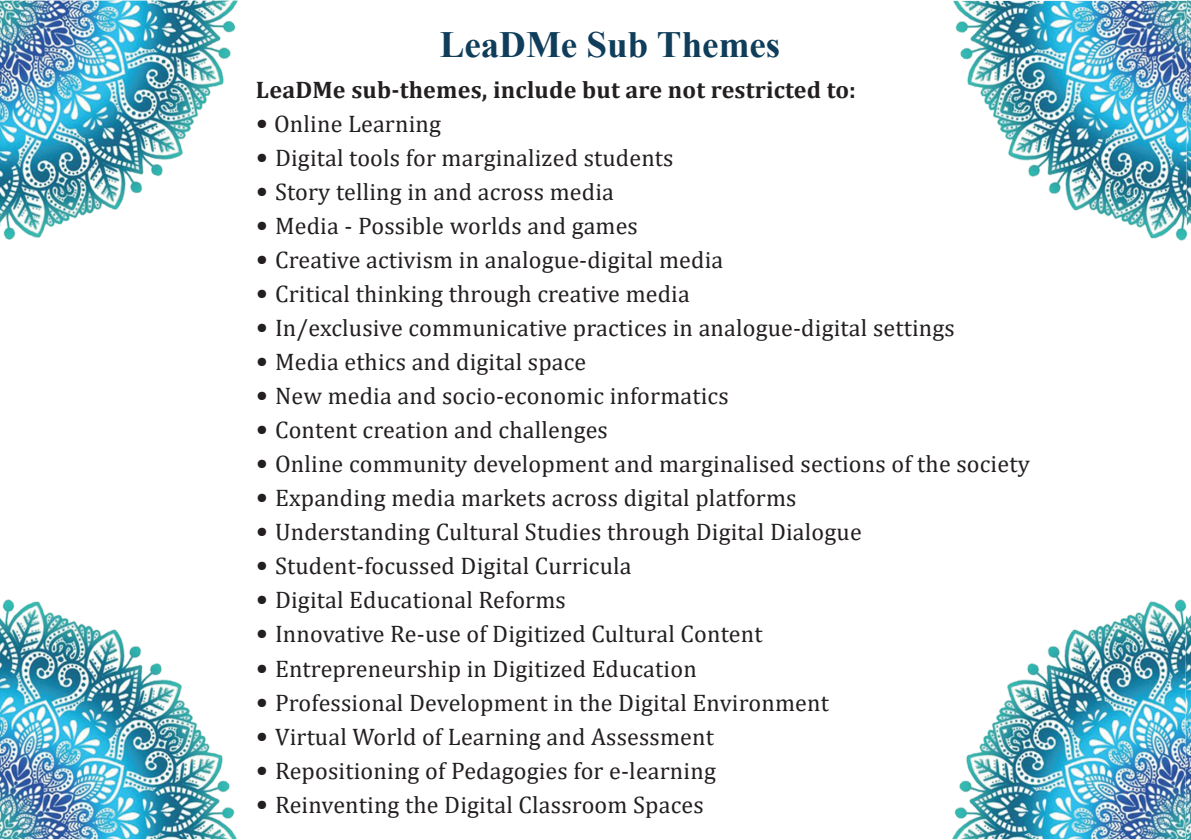
<style>
.page{position:relative;width:1191px;height:840px;background:#fff}
.page>*{position:absolute;margin:0;border:0;box-sizing:border-box;transform-origin:0 0}
.t1{font:700 37px "Times New Roman";color:#0f3d5a}
.t2{font:24px "Cambria";letter-spacing:.01em;color:#231f20}
.t3{font:700 24px "Cambria";letter-spacing:.01em;color:#231f20}
.s1{font-size:28px}
</style>
<div class="page">
<img style="left:0;top:0;width:238px;height:240px">
<img style="left:953px;top:0;width:233px;height:241px">
<img style="left:0;top:599px;width:237px;height:240px">
<img style="left:952px;top:599px;width:233px;height:240px">
<img style="left:1186px;top:0;width:5px;height:238px">
<img style="left:1185px;top:602px;width:6px;height:237px">
<h1 class="t1" style="left:440px;top:18px;width:342px">LeaDMe Sub Themes</h1>
<p class="t3" style="left:256px;top:73px;width:601px">LeaDMe sub-themes, include but are not restricted to:</p>
<p class="t2" style="left:256px;top:109px;width:186px"><span class="s1">•</span> Online Learning</p>
<p class="t2" style="left:256px;top:143px;width:419px"><span class="s1">•</span> Digital tools for marginalized students</p>
<p class="t2" style="left:256px;top:177px;width:359px"><span class="s1">•</span> Story telling in and across media</p>
<p class="t2" style="left:256px;top:211px;width:383px"><span class="s1">•</span> Media - Possible worlds and games</p>
<p class="t2" style="left:256px;top:245px;width:469px"><span class="s1">•</span> Creative activism in analogue-digital media</p>
<p class="t2" style="left:256px;top:279px;width:435px"><span class="s1">•</span> Critical thinking through creative media</p>
<p class="t2" style="left:256px;top:313px;width:700px"><span class="s1">•</span> In/exclusive communicative practices in analogue-digital settings</p>
<p class="t2" style="left:256px;top:347px;width:332px"><span class="s1">•</span> Media ethics and digital space</p>
<p class="t2" style="left:256px;top:381px;width:474px"><span class="s1">•</span> New media and socio-economic informatics</p>
<p class="t2" style="left:256px;top:415px;width:353px"><span class="s1">•</span> Content creation and challenges</p>
<p class="t2" style="left:256px;top:449px;width:775px"><span class="s1">•</span> Online community development and marginalised sections of the society</p>
<p class="t2" style="left:256px;top:483px;width:542px"><span class="s1">•</span> Expanding media markets across digital platforms</p>
<p class="t2" style="left:256px;top:517px;width:607px"><span class="s1">•</span> Understanding Cultural Studies through Digital Dialogue</p>
<p class="t2" style="left:256px;top:551px;width:377px"><span class="s1">•</span> Student-focussed Digital Curricula</p>
<p class="t2" style="left:256px;top:585px;width:311px"><span class="s1">•</span> Digital Educational Reforms</p>
<p class="t2" style="left:256px;top:619px;width:508px"><span class="s1">•</span> Innovative Re-use of Digitized Cultural Content</p>
<p class="t2" style="left:256px;top:653px;width:442px"><span class="s1">•</span> Entrepreneurship in Digitized Education</p>
<p class="t2" style="left:256px;top:687px;width:574px"><span class="s1">•</span> Professional Development in the Digital Environment</p>
<p class="t2" style="left:256px;top:721px;width:459px"><span class="s1">•</span> Virtual World of Learning and Assessment</p>
<p class="t2" style="left:256px;top:755px;width:461px"><span class="s1">•</span> Repositioning of Pedagogies for e-learning</p>
<p class="t2" style="left:256px;top:789px;width:449px"><span class="s1">•</span> Reinventing the Digital Classroom Spaces</p>
</div>
